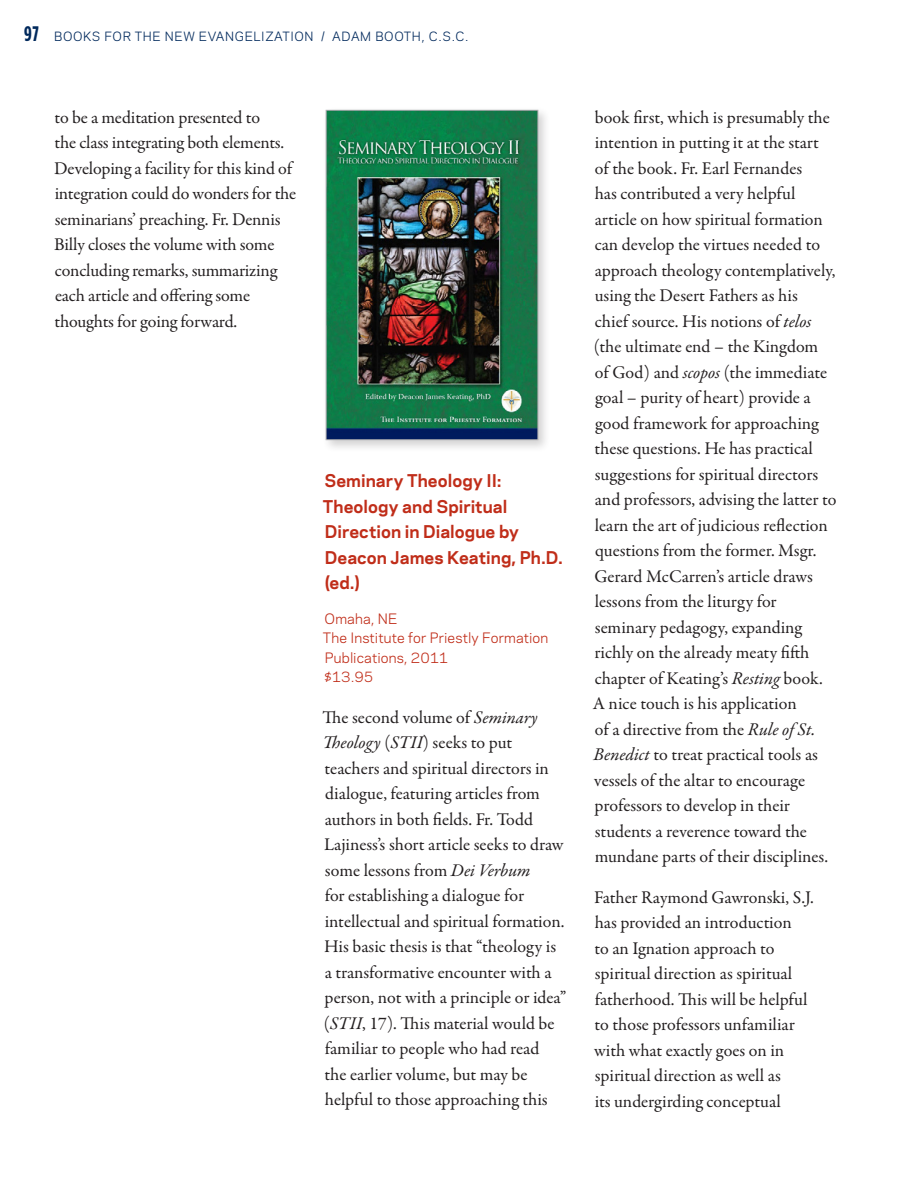
<style>
.page{position:relative;width:918px;height:1188px;background:#fff}
.page>*{position:absolute;margin:0;border:0;box-sizing:border-box;transform-origin:0 0}
.t1{font:18px/25.5px "Garamond Premr Pro";letter-spacing:-.005em;color:#231f20}
.t2{font:700 16.5px/25.5px "Galaxie Polaris";color:#c02d19}
.t3{font:13.5px/19.5px "Galaxie Polaris";letter-spacing:.01em;color:#c02d19}
.t4{font:12px "Galaxie Polaris";letter-spacing:.05em;color:#00295c}
.s1{font-family:"Gotham Condensed";font-weight:700;font-size:21px}
.s2{font-style:italic}
</style>
<div class="page">
<div style="left:322px;top:106px;width:229px;height:347px;background:#231f20;opacity:.2"></div>
<img style="left:328px;top:112px;width:208px;height:326px">
<div style="left:326px;top:110px;width:212px;height:330px;border:1px solid #a8a9ad"></div>
<p class="t4" style="left:24px;top:27px;width:446px"><span class="s1">97</span> BOOKS FOR THE NEW EVANGELIZATION / ADAM BOOTH, C.S.C.</p>
<p class="t1" style="left:54px;top:105px;width:244px">to be a meditation presented to<br>the class integrating both elements.<br>Developing a facility for this kind of integration could do wonders for the seminarians’ preaching. Fr. Dennis Billy closes the volume with some concluding remarks, summarizing each article and offering some thoughts for going forward.</p>
<p class="t2" style="left:323px;top:467px;width:241px">Seminary Theology II:<br>Theology and Spiritual<br>Direction in Dialogue by<br>Deacon James Keating, Ph.D. (ed.)</p>
<p class="t3" style="left:323px;top:608px;width:227px">Omaha, NE<br>The Institute for Priestly Formation<br>Publications, 2011<br>$13.95</p>
<p class="t1" style="left:322px;top:705px;width:245px">The second volume of <span class="s2">Seminary Theology</span> (<span class="s2">STII</span>) seeks to put teachers and spiritual directors in dialogue, featuring articles from authors in both fields. Fr. Todd Lajiness’s short article seeks to draw some lessons from <span class="s2">Dei Verbum<br></span>for establishing a dialogue for intellectual and spiritual formation.<br>His basic thesis is that “theology is<br>a transformative encounter with a person, not with a principle or idea” (<span class="s2">STII</span>, 17). This material would be familiar to people who had read<br>the earlier volume, but may be helpful to those approaching this</p>
<p class="t1" style="left:593px;top:105px;width:245px">book first, which is presumably the intention in putting it at the start<br>of the book. Fr. Earl Fernandes<br>has contributed a very helpful article on how spiritual formation can develop the virtues needed to approach theology contemplatively, using the Desert Fathers as his<br>chief source. His notions of <span class="s2">telos </span>(the ultimate end – the Kingdom<br>of God) and <span class="s2">scopos</span> (the immediate goal – purity of heart) provide a good framework for approaching these questions. He has practical suggestions for spiritual directors and professors, advising the latter to learn the art of judicious reflection questions from the former. Msgr.<br>Gerard McCarren’s article draws lessons from the liturgy for seminary pedagogy, expanding richly on the already meaty fifth chapter of Keating’s <span class="s2">Resting</span> book.<br>A nice touch is his application<br>of a directive from the <span class="s2">Rule of St.<br>Benedict</span> to treat practical tools as vessels of the altar to encourage professors to develop in their students a reverence toward the mundane parts of their disciplines.</p>
<p class="t1" style="left:594px;top:885px;width:221px">Father Raymond Gawronski, S.J. has provided an introduction<br>to an Ignation approach to spiritual direction as spiritual fatherhood. This will be helpful to those professors unfamiliar with what exactly goes on in spiritual direction as well as<br>its undergirding conceptual</p>
</div>
